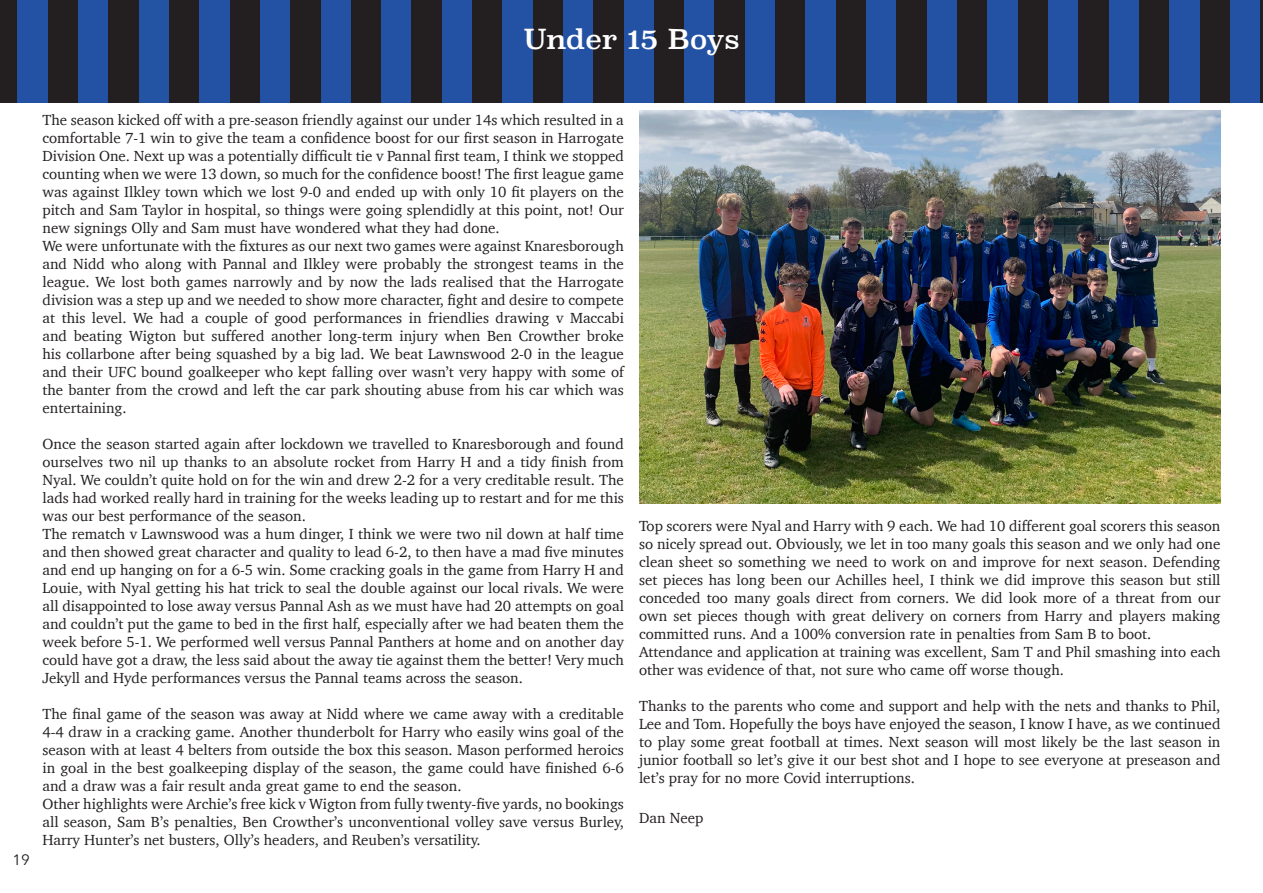
<style>
.page{position:relative;width:1263px;height:893px;background:#fff}
.page>*{position:absolute;margin:0;border:0;box-sizing:border-box;transform-origin:0 0}
.t1{font:27px "Superclarendon";color:#fff}
.t2{font:15px/18px "Charter";color:#231f20;text-align:justify}
.t3{font:15px "Avenir Next";color:#231f20}
</style>
<div class="page">
<div style="left:0;top:0;width:18px;height:103px;background:#231f20"></div>
<div style="left:18px;top:0;width:30px;height:103px;background:#2352a4"></div>
<div style="left:48px;top:0;width:30px;height:103px;background:#231f20"></div>
<div style="left:78px;top:0;width:31px;height:103px;background:#2352a4"></div>
<div style="left:108px;top:0;width:31px;height:103px;background:#231f20"></div>
<div style="left:139px;top:0;width:30px;height:103px;background:#2353a3"></div>
<div style="left:169px;top:0;width:30px;height:103px;background:#231f20"></div>
<div style="left:199px;top:0;width:31px;height:103px;background:#2352a4"></div>
<div style="left:230px;top:0;width:30px;height:103px;background:#231f20"></div>
<div style="left:260px;top:0;width:31px;height:103px;background:#2352a4"></div>
<div style="left:290px;top:0;width:31px;height:103px;background:#231f20"></div>
<div style="left:321px;top:0;width:30px;height:103px;background:#2352a4"></div>
<div style="left:351px;top:0;width:30px;height:103px;background:#231f20"></div>
<div style="left:381px;top:0;width:31px;height:103px;background:#2352a4"></div>
<div style="left:412px;top:0;width:30px;height:103px;background:#231f20"></div>
<div style="left:442px;top:0;width:30px;height:103px;background:#2352a4"></div>
<div style="left:472px;top:0;width:31px;height:103px;background:#231f20"></div>
<div style="left:503px;top:0;width:30px;height:103px;background:#2352a4"></div>
<div style="left:533px;top:0;width:30px;height:103px;background:#231f20"></div>
<div style="left:563px;top:0;width:31px;height:103px;background:#2352a4"></div>
<div style="left:593px;top:0;width:31px;height:103px;background:#231f20"></div>
<div style="left:624px;top:0;width:30px;height:103px;background:#2352a4"></div>
<div style="left:654px;top:0;width:30px;height:103px;background:#231f20"></div>
<div style="left:684px;top:0;width:31px;height:103px;background:#2352a4"></div>
<div style="left:715px;top:0;width:30px;height:103px;background:#231f20"></div>
<div style="left:745px;top:0;width:30px;height:103px;background:#2352a4"></div>
<div style="left:775px;top:0;width:31px;height:103px;background:#231f20"></div>
<div style="left:806px;top:0;width:30px;height:103px;background:#2352a4"></div>
<div style="left:836px;top:0;width:30px;height:103px;background:#231f20"></div>
<div style="left:866px;top:0;width:31px;height:103px;background:#2352a4"></div>
<div style="left:896px;top:0;width:31px;height:103px;background:#231f20"></div>
<div style="left:927px;top:0;width:30px;height:103px;background:#2352a4"></div>
<div style="left:957px;top:0;width:31px;height:103px;background:#231f20"></div>
<div style="left:988px;top:0;width:30px;height:103px;background:#2352a4"></div>
<div style="left:1018px;top:0;width:30px;height:103px;background:#231f20"></div>
<div style="left:1048px;top:0;width:31px;height:103px;background:#2352a4"></div>
<div style="left:1078px;top:0;width:31px;height:103px;background:#231f20"></div>
<div style="left:1109px;top:0;width:30px;height:103px;background:#2352a4"></div>
<div style="left:1139px;top:0;width:30px;height:103px;background:#231f20"></div>
<div style="left:1169px;top:0;width:31px;height:103px;background:#2352a4"></div>
<div style="left:1200px;top:0;width:30px;height:103px;background:#231f20"></div>
<div style="left:1230px;top:0;width:31px;height:103px;background:#2352a4"></div>
<hr style="left:1260px;top:0;width:3px;height:103px;background:#231f20">
<img style="left:639px;top:111px;width:581px;height:393px">
<p class="t1" style="left:523px;top:21px;width:218px">Under 15 Boys</p>
<p class="t3" style="left:13px;top:848px;width:19px">19</p>
<p class="t2" style="left:43px;top:111px;width:583px">The season kicked off with a pre-season friendly against our under 14s which resulted in a comfortable 7-1 win to give the team a confidence boost for our first season in Harrogate Division One. Next up was a potentially difficult tie v Pannal first team, I think we stopped counting when we were 13 down, so much for the confidence boost! The first league game was against Ilkley town which we lost 9-0 and ended up with only 10 fit players on the pitch and Sam Taylor in hospital, so things were going splendidly at this point, not! Our new signings Olly and Sam must have wondered what they had done.</p>
<p class="t2" style="left:43px;top:237px;width:583px">We were unfortunate with the fixtures as our next two games were against Knaresborough and Nidd who along with Pannal and Ilkley were probably the strongest teams in the league. We lost both games narrowly and by now the lads realised that the Harrogate division was a step up and we needed to show more character, fight and desire to compete at this level. We had a couple of good performances in friendlies drawing v Maccabi and beating Wigton but suffered another long-term injury when Ben Crowther broke his collarbone after being squashed by a big lad. We beat Lawnswood 2-0 in the league and their UFC bound goalkeeper who kept falling over wasn’t very happy with some of the banter from the crowd and left the car park shouting abuse from his car which was entertaining.</p>
<p class="t2" style="left:43px;top:435px;width:583px">Once the season started again after lockdown we travelled to Knaresborough and found ourselves two nil up thanks to an absolute rocket from Harry H and a tidy finish from Nyal. We couldn’t quite hold on for the win and drew 2-2 for a very creditable result. The lads had worked really hard in training for the weeks leading up to restart and for me this was our best performance of the season.</p>
<p class="t2" style="left:43px;top:525px;width:583px">The rematch v Lawnswood was a hum dinger, I think we were two nil down at half time and then showed great character and quality to lead 6-2, to then have a mad five minutes and end up hanging on for a 6-5 win. Some cracking goals in the game from Harry H and Louie, with Nyal getting his hat trick to seal the double against our local rivals. We were all disappointed to lose away versus Pannal Ash as we must have had 20 attempts on goal and couldn’t put the game to bed in the first half, especially after we had beaten them the week before 5-1. We performed well versus Pannal Panthers at home and on another day could have got a draw, the less said about the away tie against them the better! Very much Jekyll and Hyde performances versus the Pannal teams across the season.</p>
<p class="t2" style="left:43px;top:705px;width:583px">The final game of the season was away at Nidd where we came away with a creditable 4-4 draw in a cracking game. Another thunderbolt for Harry who easily wins goal of the season with at least 4 belters from outside the box this season. Mason performed heroics in goal in the best goalkeeping display of the season, the game could have finished 6-6 and a draw was a fair result anda great game to end the season.</p>
<p class="t2" style="left:43px;top:795px;width:583px">Other highlights were Archie’s free kick v Wigton from fully twenty-five yards, no bookings all season, Sam B’s penalties, Ben Crowther’s unconventional volley save versus Burley, Harry Hunter’s net busters, Olly’s headers, and Reuben’s versatility.</p>
<p class="t2" style="left:639px;top:517px;width:583px">Top scorers were Nyal and Harry with 9 each. We had 10 different goal scorers this season so nicely spread out. Obviously, we let in too many goals this season and we only had one clean sheet so something we need to work on and improve for next season. Defending set pieces has long been our Achilles heel, I think we did improve this season but still conceded too many goals direct from corners. We did look more of a threat from our own set pieces though with great delivery on corners from Harry and players making committed runs. And a 100% conversion rate in penalties from Sam B to boot.</p>
<p class="t2" style="left:639px;top:643px;width:583px">Attendance and application at training was excellent, Sam T and Phil smashing into each other was evidence of that, not sure who came off worse though.</p>
<p class="t2" style="left:639px;top:697px;width:583px">Thanks to the parents who come and support and help with the nets and thanks to Phil, Lee and Tom. Hopefully the boys have enjoyed the season, I know I have, as we continued to play some great football at times. Next season will most likely be the last season in junior football so let’s give it our best shot and I hope to see everyone at preseason and let’s pray for no more Covid interruptions.</p>
<p class="t2" style="left:639px;top:809px;width:66px">Dan Neep</p>
</div>
